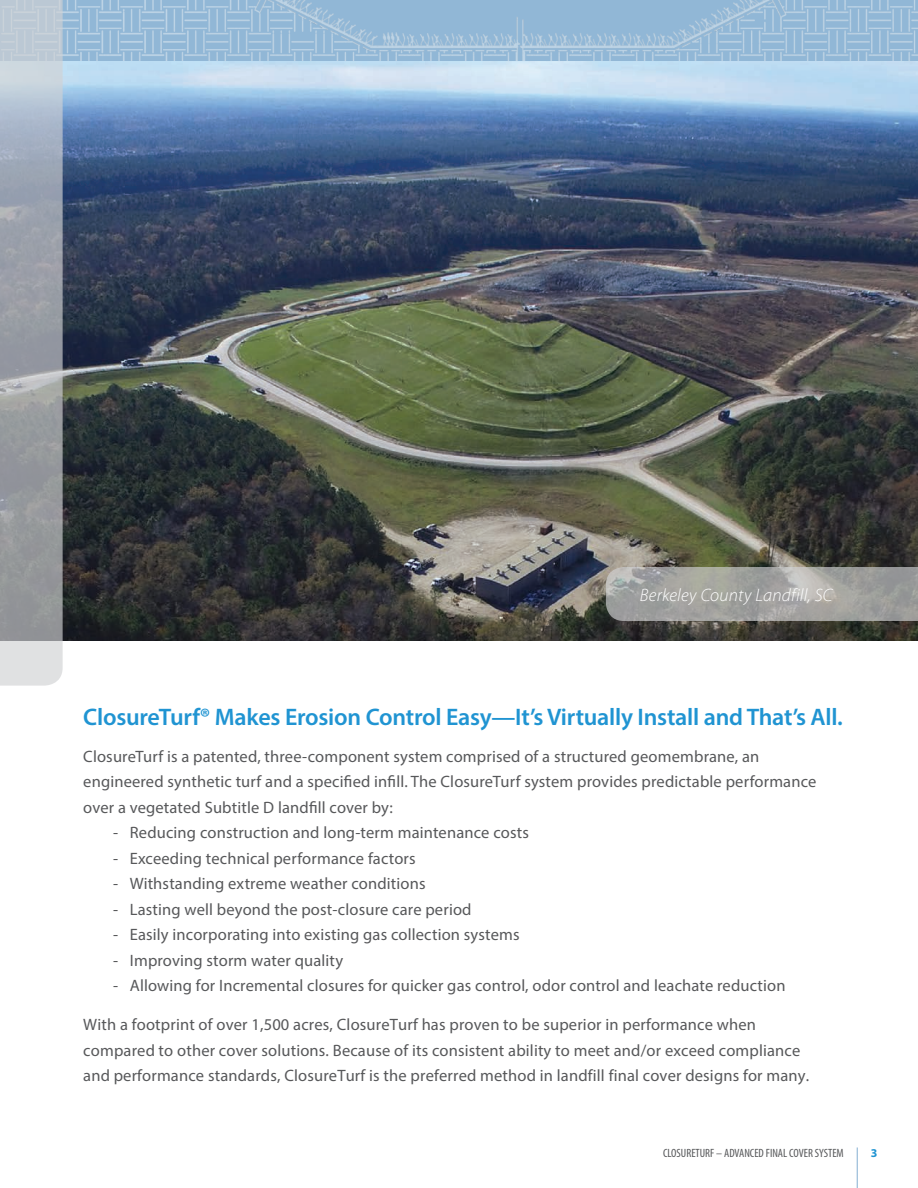
<style>
.page{position:relative;width:918px;height:1188px;background:#fff}
.page>*{position:absolute;margin:0;border:0;box-sizing:border-box;transform-origin:0 0}
.t1{font:600 24px "Myriad Pro";letter-spacing:-.01em;color:#2094d2}
.t2{font:italic 300 18px "Myriad Pro";letter-spacing:.01em;color:#fff}
.t3{font:16.5px/25.5px "Myriad Pro";letter-spacing:.01em;color:#57585a}
.t4{font:condensed 12px "Myriad Pro";color:#57585a}
.t5{font:700 12px "Myriad Pro";color:#2094d2}
</style>
<div class="page">
<img style="left:63px;top:0;width:855px;height:62px">
<img style="left:63px;top:62px;width:855px;height:578px">
<svg style="left:606px;top:567px;width:312px;height:54px;background:#a2a29f"></svg>
<svg style="left:0;top:0;width:63px;height:686px;background:#a4aab1"></svg>
<hr style="left:857px;top:1148px;width:1px;height:40px;background:#91b7d6">
<p class="t2" style="left:640px;top:584px;width:194px">Berkeley County Landfill, SC</p>
<p class="t1" style="left:83px;top:701px;width:761px">ClosureTurf® Makes Erosion Control Easy—It’s Virtually Install and That’s All.</p>
<p class="t3" style="left:83px;top:743px;width:735px">ClosureTurf is a patented, three-component system comprised of a structured geomembrane, an engineered synthetic turf and a specified infill. The ClosureTurf system provides predictable performance over a vegetated Subtitle D landfill cover by:</p>
<p class="t3" style="left:113px;top:820px;width:417px">- Reducing construction and long-term maintenance costs</p>
<p class="t3" style="left:113px;top:845px;width:304px">- Exceeding technical performance factors</p>
<p class="t3" style="left:113px;top:871px;width:314px">- Withstanding extreme weather conditions</p>
<p class="t3" style="left:113px;top:896px;width:360px">- Lasting well beyond the post-closure care period</p>
<p class="t3" style="left:113px;top:922px;width:408px">- Easily incorporating into existing gas collection systems</p>
<p class="t3" style="left:113px;top:947px;width:231px">- Improving storm water quality</p>
<p class="t3" style="left:113px;top:973px;width:674px">- Allowing for Incremental closures for quicker gas control, odor control and leachate reduction</p>
<p class="t3" style="left:83px;top:1011px;width:727px">With a footprint of over 1,500 acres, ClosureTurf has proven to be superior in performance when compared to other cover solutions. Because of its consistent ability to meet and/or exceed compliance and performance standards, ClosureTurf is the preferred method in landfill final cover designs for many.</p>
<p class="t4" style="left:663px;top:1145px;width:182px">CLOSURETURF – ADVANCED FINAL COVER SYSTEM</p>
<p class="t5" style="left:871px;top:1145px;width:8px">3</p>
</div>
